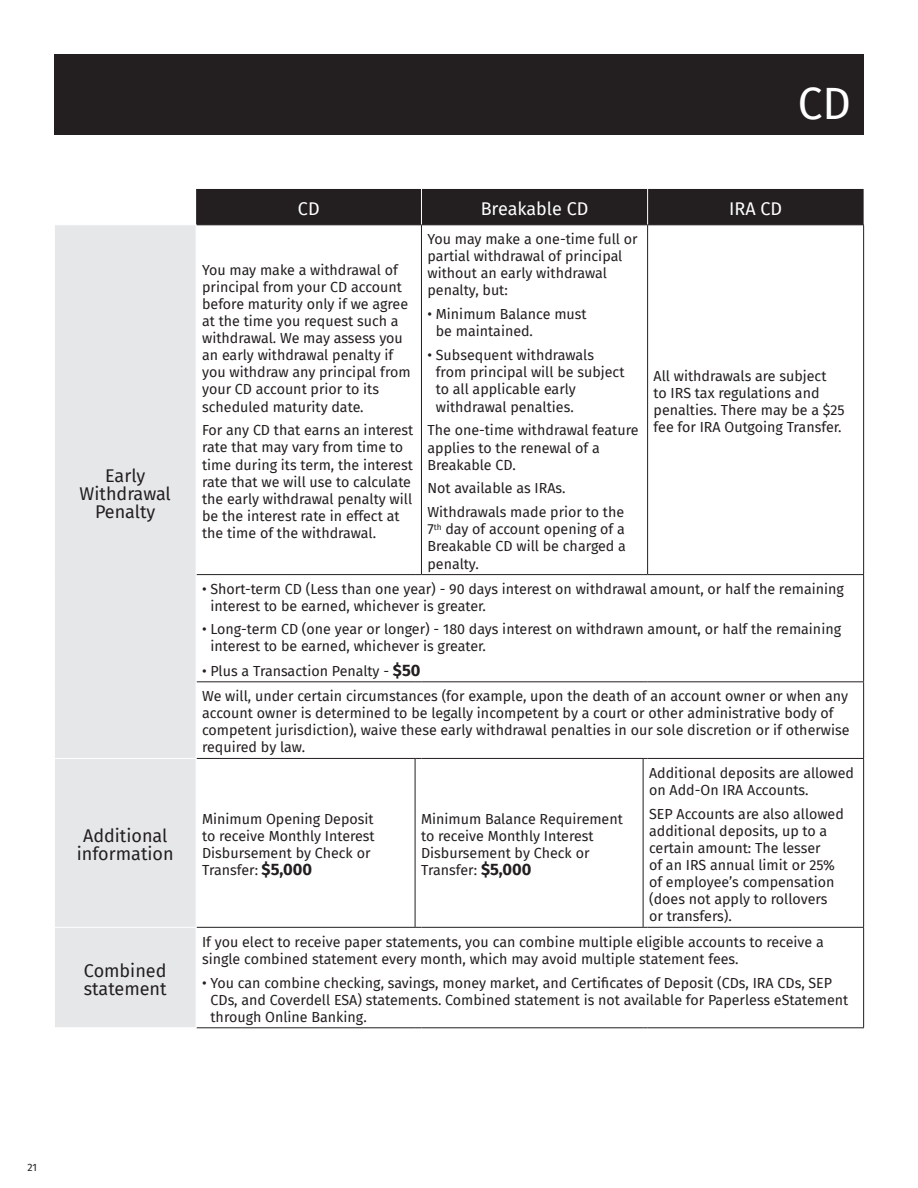
<style>
.page{position:relative;width:918px;height:1188px;background:#fff}
.page>*{position:absolute;margin:0;border:0;box-sizing:border-box;transform-origin:0 0}
.t1{font:44.25px "Fira Sans";color:#fff}
.t2{font:18px/18px "Fira Sans";color:#231f20;text-align:center}
.t3{font:18px "Fira Sans";color:#fff}
.t4{font:14.25px/17.1px "Fira Sans";color:#231f20}
.t5{font:10.5px "Fira Sans";color:#231f20}
.s1{font-weight:700;font-size:16.5px}
</style>
<div class="page">
<div style="left:54px;top:54px;width:810px;height:81px;background:#231f20"></div>
<div style="left:55px;top:225px;width:141px;height:802px;background:#e6e7e9"></div>
<hr style="left:863px;top:575px;width:1px;height:106px;background:#231f20">
<hr style="left:863px;top:682px;width:1px;height:76px;background:#231f20">
<hr style="left:863px;top:928px;width:1px;height:99px;background:#231f20">
<div style="left:196px;top:189px;width:668px;height:36px;background:#231f20"></div>
<hr style="left:648px;top:224px;width:216px;height:1px;background:#231f20">
<hr style="left:863px;top:225px;width:1px;height:349px;background:#231f20">
<hr style="left:196px;top:574px;width:219px;height:1px;background:#231f20">
<hr style="left:421px;top:574px;width:222px;height:1px;background:#231f20">
<hr style="left:648px;top:574px;width:216px;height:1px;background:#231f20">
<hr style="left:196px;top:681px;width:219px;height:1px;background:#231f20">
<hr style="left:421px;top:681px;width:222px;height:1px;background:#231f20">
<hr style="left:648px;top:681px;width:216px;height:1px;background:#231f20">
<hr style="left:196px;top:758px;width:219px;height:1px;background:#231f20">
<hr style="left:421px;top:758px;width:222px;height:1px;background:#231f20">
<hr style="left:648px;top:758px;width:216px;height:1px;background:#231f20">
<hr style="left:196px;top:927px;width:219px;height:1px;background:#231f20">
<hr style="left:421px;top:927px;width:222px;height:1px;background:#231f20">
<hr style="left:648px;top:927px;width:216px;height:1px;background:#231f20">
<hr style="left:196px;top:1027px;width:219px;height:1px;background:#231f20">
<hr style="left:421px;top:1027px;width:222px;height:1px;background:#231f20">
<hr style="left:648px;top:1027px;width:216px;height:1px;background:#231f20">
<hr style="left:196px;top:225px;width:1px;height:350px;background:#fff">
<hr style="left:196px;top:575px;width:1px;height:107px;background:#fff">
<hr style="left:54px;top:758px;width:142px;height:1px;background:#fff">
<hr style="left:54px;top:927px;width:142px;height:1px;background:#fff">
<hr style="left:421px;top:225px;width:1px;height:349px;background:#231f20">
<hr style="left:647px;top:225px;width:1px;height:349px;background:#231f20">
<hr style="left:421px;top:189px;width:1px;height:35px;background:#fff">
<hr style="left:647px;top:189px;width:1px;height:35px;background:#fff">
<hr style="left:415px;top:759px;width:1px;height:168px;background:#231f20">
<hr style="left:643px;top:759px;width:1px;height:168px;background:#231f20">
<hr style="left:863px;top:759px;width:1px;height:168px;background:#231f20">
<h1 class="t1" style="left:798px;top:70px;width:55px">CD</h1>
<p class="t2" style="left:80px;top:466px;width:93px">Early<br>Withdrawal<br>Penalty</p>
<p class="t2" style="left:77px;top:827px;width:98px">Additional information</p>
<p class="t2" style="left:84px;top:961px;width:84px;text-align:left">Combined statement</p>
<p class="t3" style="left:298px;top:195px;width:23px">CD</p>
<p class="t3" style="left:481px;top:195px;width:109px">Breakable CD</p>
<p class="t3" style="left:729px;top:195px;width:54px">IRA CD</p>
<p class="t4" style="left:202px;top:261px;width:210px">You may make a withdrawal of principal from your CD account before maturity only if we agree at the time you request such a withdrawal. We may assess you an early withdrawal penalty if you withdraw any principal from your CD account prior to its scheduled maturity date.</p>
<p class="t4" style="left:202px;top:421px;width:213px">For any CD that earns an interest rate that may vary from time to time during its term, the interest rate that we will use to calculate the early withdrawal penalty will be the interest rate in effect at the time of the withdrawal.</p>
<p class="t4" style="left:427px;top:230px;width:212px">You may make a one-time full or partial withdrawal of principal without an early withdrawal penalty, but:</p>
<p class="t4" style="left:436px;top:305px;width:152px;text-indent:-8px">• Minimum Balance must be maintained.</p>
<p class="t4" style="left:436px;top:346px;width:190px;text-indent:-8px">• Subsequent withdrawals from principal will be subject to all applicable early withdrawal penalties.</p>
<p class="t4" style="left:427px;top:422px;width:213px">The one-time withdrawal feature applies to the renewal of a<br>Breakable CD.</p>
<p class="t4" style="left:427px;top:476px;width:198px;line-height:23.9px">Not available as IRAs.<br>Withdrawals made prior to the</p>
<p class="t4" style="left:427px;top:520px;width:200px;text-align:justify">7<sup>th</sup> day of account opening of a Breakable CD will be charged a penalty.</p>
<p class="t4" style="left:654px;top:367px;width:192px">All withdrawals are subject<br>to IRS tax regulations and penalties. There may be a $25 fee for IRA Outgoing Transfer.</p>
<p class="t4" style="left:211px;top:580px;width:635px;text-indent:-8px">• Short-term CD (Less than one year) - 90 days interest on withdrawal amount, or half the remaining interest to be earned, whichever is greater.</p>
<p class="t4" style="left:211px;top:620px;width:632px;text-indent:-8px">• Long-term CD (one year or longer) - 180 days interest on withdrawn amount, or half the remaining interest to be earned, whichever is greater.</p>
<p class="t4" style="left:202px;top:658px;width:647px;line-height:25.3px">• Plus a Transaction Penalty - <span class="s1">$50<br></span>We will, under certain circumstances (for example, upon the death of an account owner or when any</p>
<p class="t4" style="left:202px;top:704px;width:649px">account owner is determined to be legally incompetent by a court or other administrative body of competent jurisdiction), waive these early withdrawal penalties in our sole discretion or if otherwise required by law.</p>
<p class="t4" style="left:202px;top:810px;width:174px">Minimum Opening Deposit to receive Monthly Interest<br>Disbursement by Check or<br>Transfer: <span class="s1">$5,000</span></p>
<p class="t4" style="left:421px;top:810px;width:203px">Minimum Balance Requirement to receive Monthly Interest<br>Disbursement by Check or<br>Transfer: <span class="s1">$5,000</span></p>
<p class="t4" style="left:649px;top:764px;width:207px">Additional deposits are allowed on Add-On IRA Accounts.</p>
<p class="t4" style="left:649px;top:805px;width:196px">SEP Accounts are also allowed additional deposits, up to a certain amount: The lesser<br>of an IRS annual limit or 25% of employee’s compensation (does not apply to rollovers or transfers).</p>
<p class="t4" style="left:202px;top:933px;width:623px">If you elect to receive paper statements, you can combine multiple eligible accounts to receive a single combined statement every month, which may avoid multiple statement fees.</p>
<p class="t4" style="left:211px;top:974px;width:639px;text-indent:-8px">• You can combine checking, savings, money market, and Certificates of Deposit (CDs, IRA CDs, SEP<br>CDs, and Coverdell ESA) statements. Combined statement is not available for Paperless eStatement through Online Banking.</p>
<p class="t5" style="left:28px;top:1159px;width:11px">21</p>
</div>
